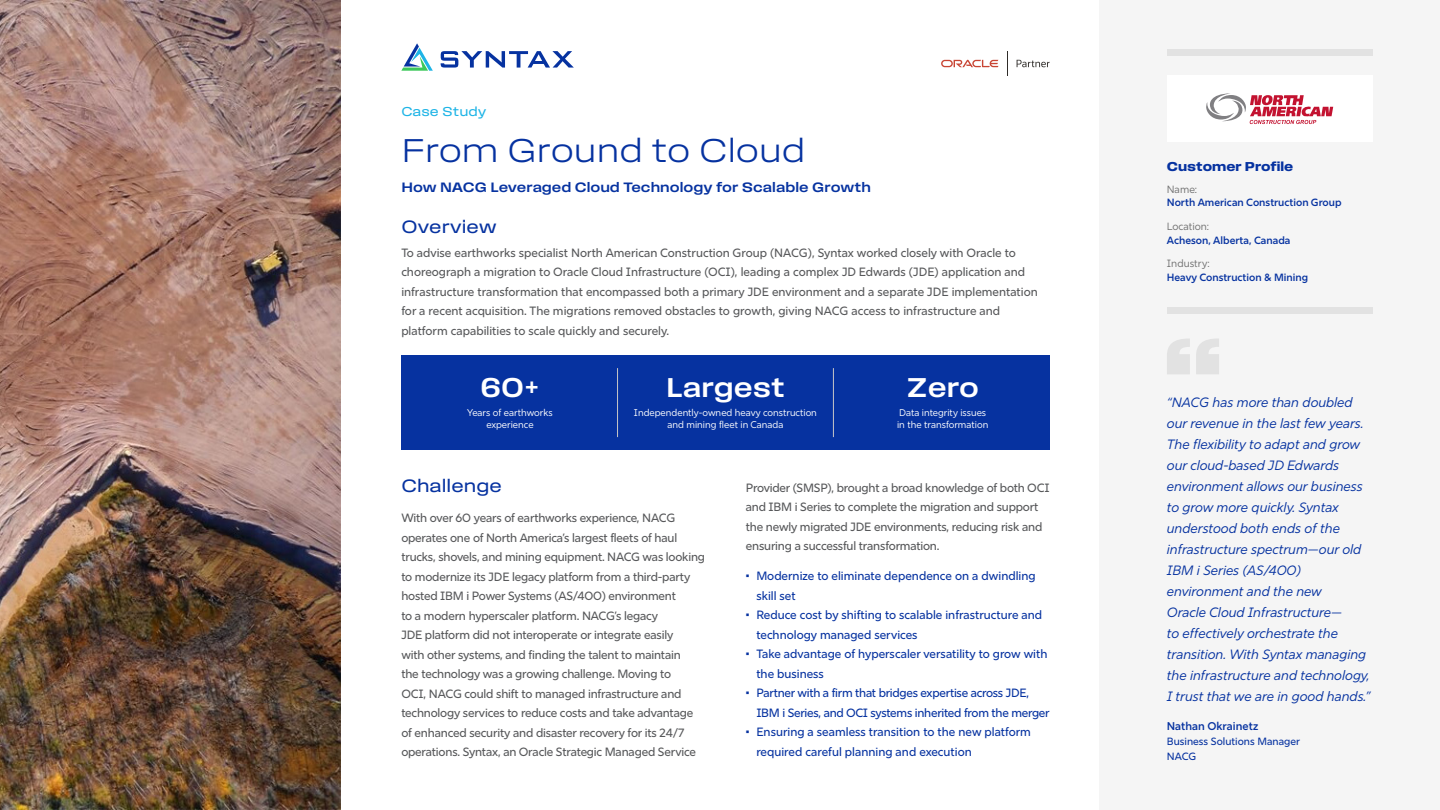
<style>
.page{position:relative;width:1440px;height:810px;background:#fff}
.page>*{position:absolute;margin:0;border:0;box-sizing:border-box;transform-origin:0 0}
.t1{font:34.5px "Field Gothic No.71 Light Wide";color:#0632a0}
.t2{font:28.5px "Field Gothic No.73 Med Wide";color:#fff}
.t3{font:18.75px "Field Gothic No.72 Reg Wide";color:#0632a0}
.t4{font:14.25px "Field Gothic No.73 Med Wide";color:#0632a0}
.t5{font:italic 13.5px/21px "Rig Sans";color:#0632a0}
.t6{font:13.5px "Field Gothic No.74 Demi Wide";color:#0632a0}
.t7{font:13.5px "Field Gothic No.72 Reg Wide";color:#1eb4e6}
.t8{font:500 12px/19.5px "Rig Sans";letter-spacing:-.015em;color:#57585a}
.t9{font:500 12px/19.5px "Rig Sans";color:#0632a0}
.t10{font:500 12px/19.5px "Rig Sans";letter-spacing:-.02em;color:#0632a0}
.t11{font:600 11.25px "Rig Sans";color:#0632a0}
.t12{font:600 10.5px "Rig Sans";color:#0632a0}
.t13{font:500 10.5px "Rig Sans";color:#0632a0}
.t14{font:10.5px "Rig Sans";color:#707070}
.t15{font:9.75px/12.8px "Rig Sans";color:#fff;text-align:center}
</style>
<div class="page">
<img style="left:0;top:0;width:341px;height:810px">
<div style="left:1099px;top:0;width:341px;height:810px;background:#f5f5f5"></div>
<div style="left:401px;top:355px;width:649px;height:95px;background:#0632a0"></div>
<hr style="left:617px;top:368px;width:1px;height:69px;background:#c7c7c7">
<hr style="left:833px;top:368px;width:1px;height:69px;background:#c7c7c7">
<svg style="left:1007px;top:51px;width:1px;height:25px"></svg>
<svg style="left:941px;top:60px;width:58px;height:7px"></svg>
<svg style="left:1017px;top:60px;width:33px;height:7px"></svg>
<svg style="left:401px;top:43px;width:32px;height:28px"></svg>
<svg style="left:441px;top:51px;width:133px;height:17px"></svg>
<div style="left:1167px;top:308px;width:205px;height:6px;background:#e2e2e2"></div>
<div style="left:1167px;top:50px;width:205px;height:6px;background:#e2e2e2"></div>
<svg style="left:1167px;top:339px;width:52px;height:35px"></svg>
<div style="left:1167px;top:75px;width:205px;height:67px;background:#fff"></div>
<svg style="left:1206px;top:93px;width:127px;height:31px"></svg>
<p class="t7" style="left:401px;top:104px;width:87px">Case Study</p>
<p class="t1" style="left:401px;top:132px;width:405px">From Ground to Cloud</p>
<p class="t4" style="left:401px;top:180px;width:471px">How NACG Leveraged Cloud Technology for Scalable Growth</p>
<p class="t3" style="left:401px;top:216px;width:97px">Overview</p>
<p class="t8" style="left:401px;top:243px;width:638px">To advise earthworks specialist North American Construction Group (NACG), Syntax worked closely with Oracle to choreograph a migration to Oracle Cloud Infrastructure (OCI), leading a complex JD Edwards (JDE) application and infrastructure transformation that encompassed both a primary JDE environment and a separate JDE implementation for a recent acquisition. The migrations removed obstacles to growth, giving NACG access to infrastructure and platform capabilities to scale quickly and securely.</p>
<p class="t2" style="left:480px;top:372px;width:61px">60+</p>
<p class="t2" style="left:666px;top:372px;width:120px">Largest</p>
<p class="t2" style="left:906px;top:372px;width:74px">Zero</p>
<p class="t15" style="left:467px;top:406px;width:87px">Years of earthworks experience</p>
<p class="t15" style="left:634px;top:406px;width:185px">Independently-owned heavy construction and mining fleet in Canada</p>
<p class="t15" style="left:899px;top:406px;width:89px">Data integrity issues</p>
<p class="t15" style="left:897px;top:419px;width:93px">in the transformation</p>
<p class="t3" style="left:401px;top:475px;width:102px">Challenge</p>
<p class="t8" style="left:401px;top:509px;width:305px">With over 60 years of earthworks experience, NACG operates one of North America’s largest fleets of haul trucks, shovels, and mining equipment. NACG was looking to modernize its JDE legacy platform from a third-party hosted IBM i Power Systems (AS/400) environment<br>to a modern hyperscaler platform. NACG’s legacy<br>JDE platform did not interoperate or integrate easily<br>with other systems, and finding the talent to maintain<br>the technology was a growing challenge. Moving to<br>OCI, NACG could shift to managed infrastructure and technology services to reduce costs and take advantage of enhanced security and disaster recovery for its 24/7 operations. Syntax, an Oracle Strategic Managed Service</p>
<p class="t8" style="left:746px;top:478px;width:305px">Provider (SMSP), brought a broad knowledge of both OCI and IBM i Series to complete the migration and support the newly migrated JDE environments, reducing risk and ensuring a successful transformation.</p>
<p class="t9" style="left:756px;top:566px;width:281px;text-indent:-10px">• Modernize to eliminate dependence on a dwindling skill set</p>
<p class="t9" style="left:756px;top:605px;width:287px;text-indent:-10px">• Reduce cost by shifting to scalable infrastructure and technology managed services</p>
<p class="t9" style="left:756px;top:644px;width:293px;text-indent:-10px">• Take advantage of hyperscaler versatility to grow with the business</p>
<p class="t10" style="left:756px;top:683px;width:295px;text-indent:-10px">• Partner with a firm that bridges expertise across JDE,<br>IBM i Series, and OCI systems inherited from the merger</p>
<p class="t9" style="left:756px;top:722px;width:276px;text-indent:-10px">• Ensuring a seamless transition to the new platform required careful planning and execution</p>
<p class="t6" style="left:1167px;top:159px;width:128px">Customer Profile</p>
<p class="t14" style="left:1167px;top:183px;width:32px">Name:</p>
<p class="t12" style="left:1167px;top:196px;width:176px">North American Construction Group</p>
<p class="t14" style="left:1167px;top:220px;width:44px">Location:</p>
<p class="t12" style="left:1167px;top:234px;width:125px">Acheson, Alberta, Canada</p>
<p class="t14" style="left:1167px;top:257px;width:44px">Industry:</p>
<p class="t12" style="left:1167px;top:271px;width:143px">Heavy Construction &amp; Mining</p>
<p class="t5" style="left:1167px;top:392px;width:205px">“NACG has more than doubled our revenue in the last few years.<br>The flexibility to adapt and grow our cloud-based JD Edwards environment allows our business to grow more quickly. Syntax understood both ends of the infrastructure spectrum—our old<br>IBM i Series (AS/400) environment and the new<br>Oracle Cloud Infrastructure—<br>to effectively orchestrate the transition. With Syntax managing the infrastructure and technology,<br>I trust that we are in good hands.”</p>
<p class="t11" style="left:1167px;top:719px;width:93px">Nathan Okrainetz</p>
<p class="t13" style="left:1167px;top:735px;width:135px">Business Solutions Manager</p>
<p class="t13" style="left:1167px;top:750px;width:31px">NACG</p>
</div>
